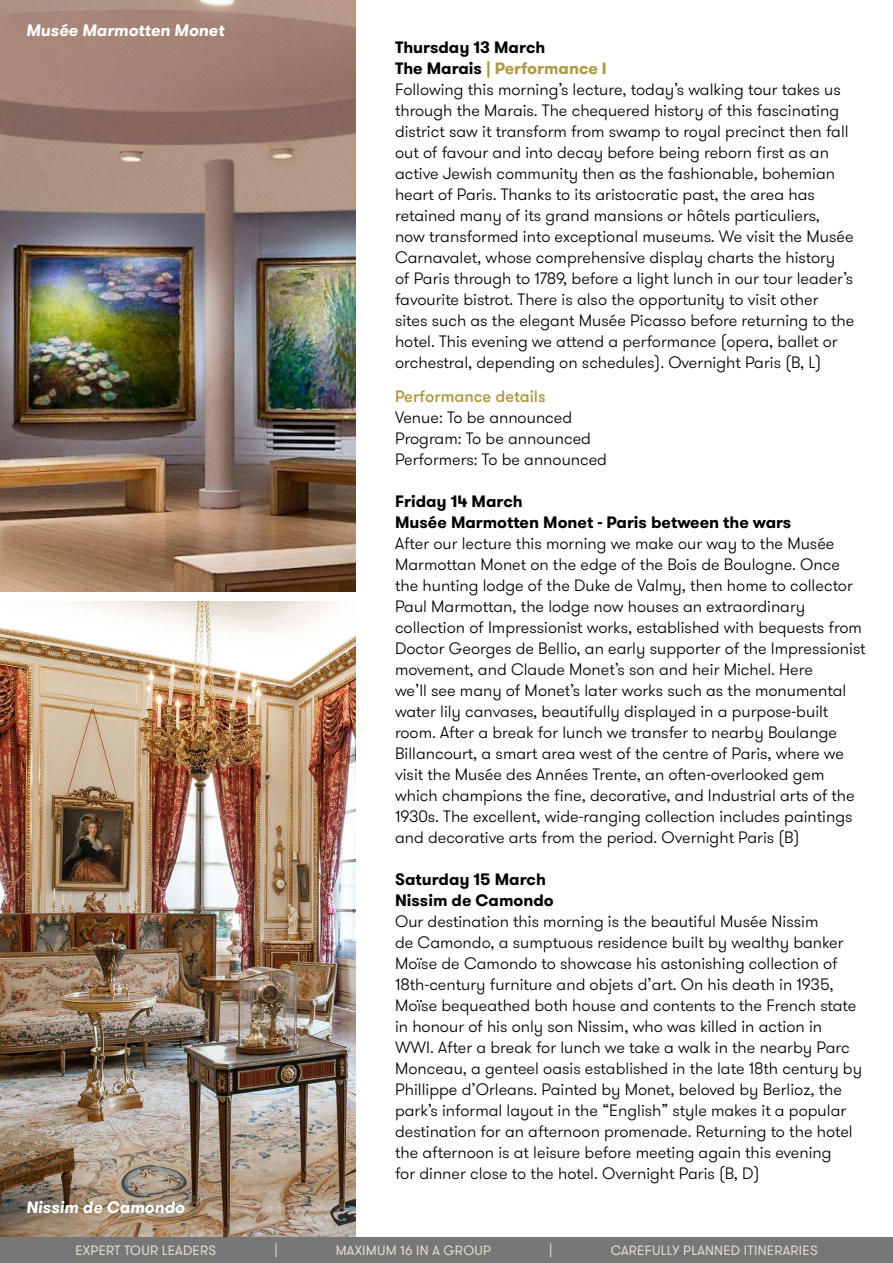
<style>
.page{position:relative;width:893px;height:1263px;background:#fff}
.page>*{position:absolute;margin:0;border:0;box-sizing:border-box;transform-origin:0 0}
.t1{font:300 16.5px/21px "GT Walsheim";color:#000}
.t2{font:700 16.5px/21px "GT Walsheim";color:#000}
.t3{font:italic 700 16.5px "GT Walsheim";color:#fff}
.t4{font:500 16.5px "GT Walsheim";color:#ae9942}
.t5{font:13.5px "GT Walsheim";letter-spacing:.015em;color:#e3d8c8}
.s1{font-weight:700}
.s2{font-weight:700;color:#ae9942}
</style>
<div class="page">
<img style="left:0;top:0;width:355px;height:591px">
<img style="left:0;top:602px;width:355px;height:635px">
<div style="left:0;top:1237px;width:893px;height:26px;background:#757779"></div>
<p class="t3" style="left:26px;top:20px;width:200px">Musée Marmotten Monet</p>
<p class="t3" style="left:26px;top:1197px;width:160px">Nissim de Camondo</p>
<p class="t1" style="left:395px;top:37px;width:461px"><span class="s1">Thursday 13 March<br>The Marais</span> <span class="s2">| Performance I<br></span>Following this morning’s lecture, today’s walking tour takes us through the Marais. The chequered history of this fascinating district saw it transform from swamp to royal precinct then fall out of favour and into decay before being reborn first as an active Jewish community then as the fashionable, bohemian heart of Paris. Thanks to its aristocratic past, the area has retained many of its grand mansions or hôtels particuliers,<br>now transformed into exceptional museums. We visit the Musée Carnavalet, whose comprehensive display charts the history<br>of Paris through to 1789, before a light lunch in our tour leader’s favourite bistrot. There is also the opportunity to visit other sites such as the elegant Musée Picasso before returning to the hotel. This evening we attend a performance (opera, ballet or orchestral, depending on schedules). Overnight Paris (B, L)</p>
<p class="t4" style="left:395px;top:385px;width:152px">Performance details</p>
<p class="t1" style="left:395px;top:407px;width:214px">Venue: To be announced<br>Program: To be announced<br>Performers: To be announced</p>
<p class="t2" style="left:395px;top:491px;width:398px">Friday 14 March<br>Musée Marmotten Monet - Paris between the wars</p>
<p class="t1" style="left:395px;top:533px;width:472px">After our lecture this morning we make our way to the Musée Marmottan Monet on the edge of the Bois de Boulogne. Once the hunting lodge of the Duke de Valmy, then home to collector Paul Marmottan, the lodge now houses an extraordinary collection of Impressionist works, established with bequests from Doctor Georges de Bellio, an early supporter of the Impressionist movement, and Claude Monet’s son and heir Michel. Here<br>we’ll see many of Monet’s later works such as the monumental water lily canvases, beautifully displayed in a purpose-built room. After a break for lunch we transfer to nearby Boulange Billancourt, a smart area west of the centre of Paris, where we visit the Musée des Années Trente, an often-overlooked gem which champions the fine, decorative, and Industrial arts of the 1930s. The excellent, wide-ranging collection includes paintings and decorative arts from the period. Overnight Paris (B)</p>
<p class="t2" style="left:395px;top:869px;width:160px">Saturday 15 March<br>Nissim de Camondo</p>
<p class="t1" style="left:395px;top:911px;width:469px">Our destination this morning is the beautiful Musée Nissim<br>de Camondo, a sumptuous residence built by wealthy banker Moïse de Camondo to showcase his astonishing collection of 18th-century furniture and objets d’art. On his death in 1935, Moïse bequeathed both house and contents to the French state in honour of his only son Nissim, who was killed in action in WWI. After a break for lunch we take a walk in the nearby Parc Monceau, a genteel oasis established in the late 18th century by Phillippe d’Orleans. Painted by Monet, beloved by Berlioz, the park’s informal layout in the “English” style makes it a popular destination for an afternoon promenade. Returning to the hotel the afternoon is at leisure before meeting again this evening<br>for dinner close to the hotel. Overnight Paris (B, D)</p>
<p class="t5" style="left:75px;top:1242px;width:142px">EXPERT TOUR LEADERS</p>
<p class="t5" style="left:274px;top:1242px;width:5px">|</p>
<p class="t5" style="left:336px;top:1242px;width:157px">MAXIMUM 16 IN A GROUP</p>
<p class="t5" style="left:549px;top:1242px;width:5px">|</p>
<p class="t5" style="left:611px;top:1242px;width:208px">CAREFULLY PLANNED ITINERARIES</p>
</div>
